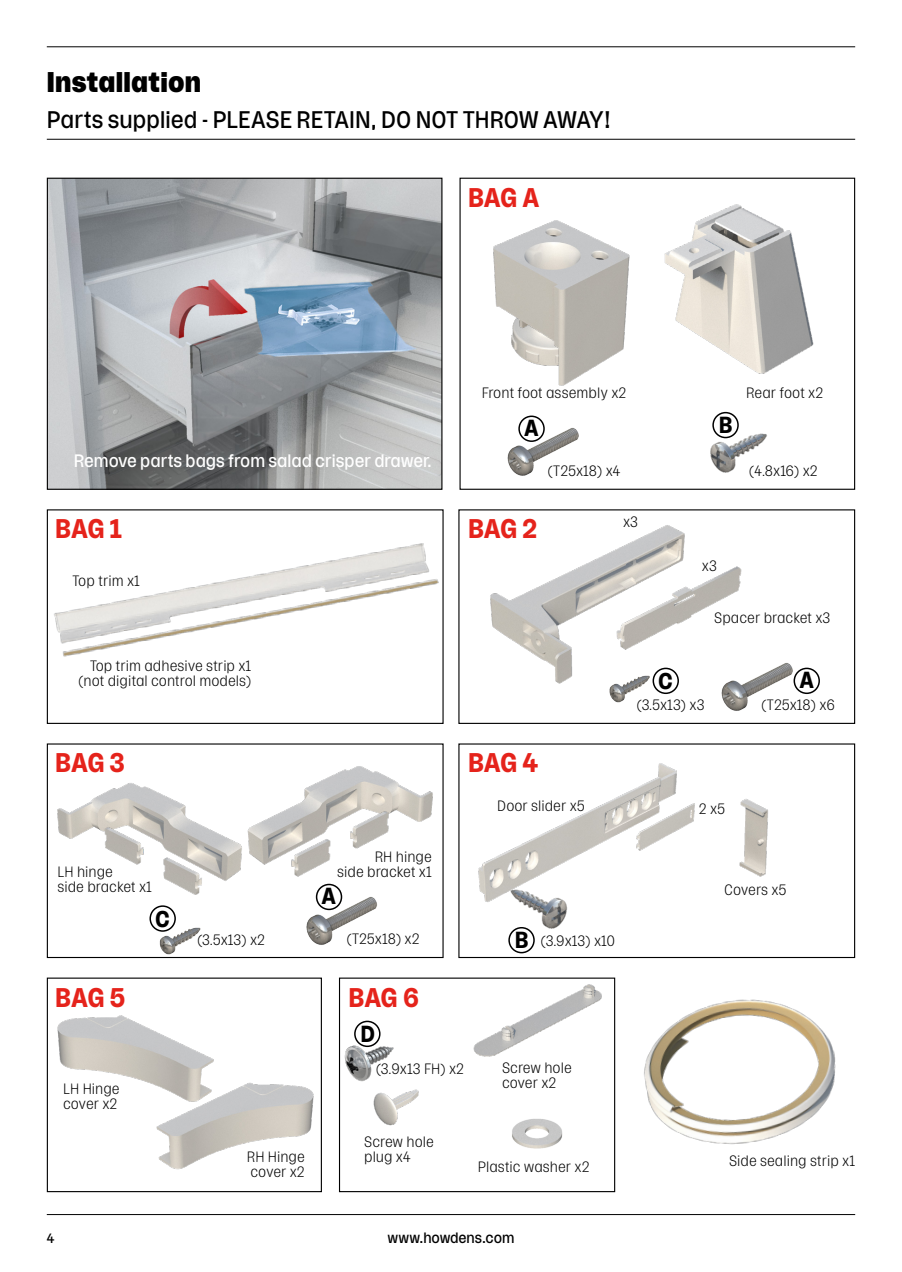
<style>
.page{position:relative;width:902px;height:1272px;background:#fff}
.page>*{position:absolute;margin:0;border:0;box-sizing:border-box;transform-origin:0 0}
.t1{font:900 28.5px "Rooster";letter-spacing:.005em;color:#000}
.t2{font:700 27px "Rooster";letter-spacing:-.015em;color:#e5231b}
.t3{font:24px "Rooster";color:#000}
.t4{font:700 23.1px "Rooster";color:#000}
.t5{font:18px "Rooster";color:#fff}
.t6{font:300 15px/15px "Rooster";color:#000}
.t7{font:15px "Rooster";letter-spacing:-.01em;color:#000}
.t8{font:13.5px "Rooster";color:#000}
</style>
<div class="page">
<hr style="left:47px;top:1214px;width:808px;height:1px;background:#000">
<img style="left:49px;top:180px;width:391px;height:308px">
<div style="left:47px;top:178px;width:395px;height:312px;border:1px solid #000"></div>
<img style="left:644px;top:999px;width:192px;height:146px">
<div style="left:458px;top:509px;width:397px;height:215px;border:1px solid #000"></div>
<img style="left:702px;top:663px;width:121px;height:61px">
<img style="left:572px;top:694px;width:121px;height:30px">
<img style="left:490px;top:525px;width:255px;height:169px">
<img style="left:612px;top:563px;width:133px;height:98px">
<img style="left:306px;top:908px;width:70px;height:37px">
<img style="left:123px;top:924px;width:120px;height:35px">
<img style="left:320px;top:791px;width:113px;height:117px">
<img style="left:57px;top:802px;width:33px;height:37px">
<img style="left:356px;top:766px;width:55px;height:141px">
<img style="left:90px;top:783px;width:47px;height:82px">
<img style="left:250px;top:767px;width:106px;height:140px">
<img style="left:137px;top:785px;width:113px;height:138px">
<div style="left:47px;top:743px;width:396px;height:215px;border:1px solid #000"></div>
<div style="left:47px;top:977px;width:275px;height:215px;border:1px solid #000"></div>
<img style="left:151px;top:1069px;width:170px;height:123px">
<img style="left:57px;top:1015px;width:168px;height:105px">
<img style="left:489px;top:420px;width:120px;height:70px">
<img style="left:685px;top:420px;width:121px;height:70px">
<img style="left:664px;top:205px;width:150px;height:169px">
<img style="left:493px;top:220px;width:137px;height:166px">
<div style="left:47px;top:509px;width:396px;height:215px;border:1px solid #000"></div>
<img style="left:48px;top:533px;width:394px;height:176px">
<img style="left:338px;top:1037px;width:56px;height:50px">
<div style="left:339px;top:977px;width:276px;height:215px;border:1px solid #000"></div>
<img style="left:512px;top:1119px;width:51px;height:30px">
<img style="left:351px;top:1075px;width:68px;height:51px">
<img style="left:473px;top:984px;width:129px;height:73px">
<div style="left:458px;top:743px;width:397px;height:215px;border:1px solid #000"></div>
<img style="left:459px;top:743px;width:251px;height:195px">
<div style="left:519px;top:416px;width:25px;height:25px;background:#fff;border-radius:50%"></div>
<div style="left:518px;top:415px;width:26px;height:27px;border:2px solid #000;border-radius:50%"></div>
<div style="left:713px;top:412px;width:25px;height:25px;background:#fff;border-radius:50%"></div>
<div style="left:712px;top:412px;width:26px;height:26px;border:2px solid #000;border-radius:50%"></div>
<div style="left:355px;top:1021px;width:25px;height:25px;background:#fff;border-radius:50%"></div>
<div style="left:354px;top:1020px;width:26px;height:27px;border:2px solid #000;border-radius:50%"></div>
<div style="left:794px;top:668px;width:25px;height:25px;background:#fff;border-radius:50%"></div>
<div style="left:793px;top:667px;width:26px;height:27px;border:2px solid #000;border-radius:50%"></div>
<div style="left:316px;top:884px;width:25px;height:25px;background:#fff;border-radius:50%"></div>
<div style="left:316px;top:883px;width:26px;height:27px;border:2px solid #000;border-radius:50%"></div>
<div style="left:653px;top:668px;width:25px;height:25px;background:#fff;border-radius:50%"></div>
<div style="left:652px;top:667px;width:27px;height:27px;border:2px solid #000;border-radius:50%"></div>
<div style="left:150px;top:906px;width:25px;height:25px;background:#fff;border-radius:50%"></div>
<div style="left:149px;top:905px;width:27px;height:26px;border:2px solid #000;border-radius:50%"></div>
<div style="left:509px;top:927px;width:25px;height:25px;background:#fff;border-radius:50%"></div>
<div style="left:508px;top:927px;width:26px;height:26px;border:2px solid #000;border-radius:50%"></div>
<img style="left:739px;top:799px;width:29px;height:78px">
<hr style="left:47px;top:46px;width:808px;height:1px;background:#000">
<hr style="left:47px;top:139px;width:808px;height:1px;background:#000">
<h1 class="t1" style="left:47px;top:67px;width:156px">Installation</h1>
<h3 class="t3" style="left:47px;top:107px;width:565px">Parts supplied - PLEASE RETAIN, DO NOT THROW AWAY!</h3>
<h2 class="t2" style="left:468px;top:183px;width:73px">BAG A</h2>
<p class="t6" style="left:482px;top:385px;width:146px">Front foot assembly x2</p>
<p class="t6" style="left:746px;top:385px;width:79px">Rear foot x2</p>
<p class="t5" style="left:74px;top:451px;width:359px">Remove parts bags from salad crisper drawer.</p>
<h2 class="t2" style="left:55px;top:514px;width:68px">BAG 1</h2>
<p class="t6" style="left:72px;top:573px;width:69px">Top trim x1</p>
<p class="t6" style="left:78px;top:658px;width:175px;text-align:right">Top trim adhesive strip x1 (not digital control models)</p>
<h2 class="t2" style="left:55px;top:748px;width:71px">BAG 3</h2>
<p class="t6" style="left:375px;top:849px;width:58px">RH hinge</p>
<p class="t6" style="left:57px;top:863px;width:57px">LH hinge</p>
<p class="t6" style="left:337px;top:864px;width:96px">side bracket x1</p>
<p class="t6" style="left:57px;top:878px;width:96px">side bracket x1</p>
<h3 class="t4" style="left:321px;top:884px;width:16px">A</h3>
<h2 class="t2" style="left:55px;top:982px;width:71px">BAG 5</h2>
<h3 class="t4" style="left:155px;top:906px;width:16px">C</h3>
<p class="t6" style="left:197px;top:932px;width:70px">(3.5x13) x2</p>
<p class="t6" style="left:346px;top:931px;width:75px">(T25x18) x2</p>
<h2 class="t2" style="left:348px;top:982px;width:72px">BAG 6</h2>
<h3 class="t4" style="left:360px;top:1021px;width:16px">D</h3>
<h3 class="t4" style="left:524px;top:416px;width:16px">A</h3>
<h3 class="t4" style="left:718px;top:413px;width:15px">B</h3>
<p class="t6" style="left:547px;top:463px;width:75px">(T25x18) x4</p>
<p class="t6" style="left:748px;top:463px;width:70px">(4.8x16) x2</p>
<h2 class="t2" style="left:468px;top:514px;width:71px">BAG 2</h2>
<p class="t6" style="left:623px;top:515px;width:17px">x3</p>
<p class="t6" style="left:701px;top:558px;width:17px">x3</p>
<p class="t6" style="left:714px;top:610px;width:118px">Spacer bracket x3</p>
<h2 class="t2" style="left:468px;top:748px;width:72px">BAG 4</h2>
<h3 class="t4" style="left:658px;top:668px;width:16px">C</h3>
<h3 class="t4" style="left:799px;top:668px;width:16px">A</h3>
<p class="t6" style="left:636px;top:697px;width:70px">(3.5x13) x3</p>
<p class="t6" style="left:761px;top:697px;width:75px">(T25x18) x6</p>
<p class="t6" style="left:497px;top:797px;width:89px">Door slider x5</p>
<h3 class="t4" style="left:514px;top:928px;width:15px">B</h3>
<p class="t6" style="left:540px;top:933px;width:76px">(3.9x13) x10</p>
<p class="t6" style="left:699px;top:801px;width:28px">2 x5</p>
<p class="t6" style="left:724px;top:882px;width:64px">Covers x5</p>
<p class="t6" style="left:63px;top:1080px;width:58px">LH Hinge cover x2</p>
<p class="t6" style="left:247px;top:1149px;width:59px">RH Hinge cover x2</p>
<p class="t6" style="left:375px;top:1061px;width:90px">(3.9x13 FH) x2</p>
<p class="t6" style="left:502px;top:1060px;width:71px">Screw hole cover x2</p>
<p class="t6" style="left:364px;top:1134px;width:71px">Screw hole plug x4</p>
<p class="t6" style="left:477px;top:1159px;width:113px">Plastic washer x2</p>
<p class="t8" style="left:47px;top:1230px;width:9px">4</p>
<p class="t7" style="left:387px;top:1229px;width:128px">www.howdens.com</p>
<p class="t6" style="left:729px;top:1153px;width:128px">Side sealing strip x1</p>
</div>
